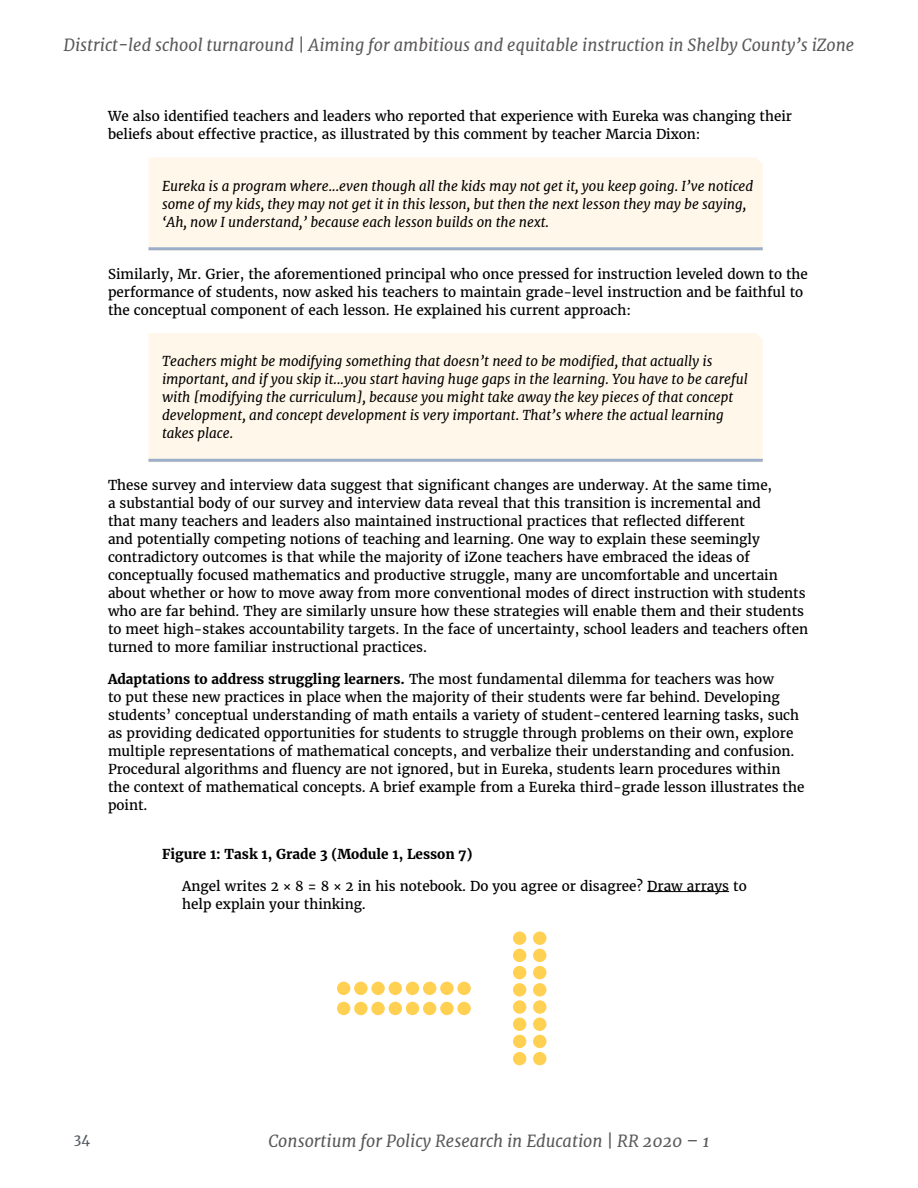
<style>
.page{position:relative;width:918px;height:1188px;background:#fff}
.page>*{position:absolute;margin:0;border:0;box-sizing:border-box;transform-origin:0 0}
.t1{font:italic 16.5px "Merriweather";color:#5b5858}
.t2{font:13.5px/18px "Merriweather";color:#000}
.t3{font:italic 13.5px/18px "Merriweather";color:#000}
.t4{font:700 13.5px "Merriweather";color:#000}
.t5{font:13.5px "Merriweather";color:#53585f}
.s1{font-weight:700}
</style>
<div class="page">
<div style="left:148px;top:158px;width:615px;height:93px;background:#fff8ea"></div>
<hr style="left:148px;top:247px;width:615px;height:3px;background:#9caec9">
<div style="left:148px;top:333px;width:615px;height:126px;background:#fff8ea"></div>
<hr style="left:148px;top:459px;width:615px;height:3px;background:#9caec9">
<hr style="left:647px;top:891px;width:82px;height:1px;background:#000">
<div style="left:337px;top:982px;width:13px;height:13px;background:#ffd051;border-radius:50%"></div>
<div style="left:337px;top:1002px;width:13px;height:13px;background:#ffd051;border-radius:50%"></div>
<div style="left:354px;top:982px;width:14px;height:13px;background:#ffd051;border-radius:50%"></div>
<div style="left:354px;top:1002px;width:14px;height:13px;background:#ffd051;border-radius:50%"></div>
<div style="left:371px;top:982px;width:14px;height:13px;background:#ffd051;border-radius:50%"></div>
<div style="left:371px;top:1002px;width:14px;height:13px;background:#ffd051;border-radius:50%"></div>
<div style="left:389px;top:982px;width:13px;height:13px;background:#ffd051;border-radius:50%"></div>
<div style="left:389px;top:1002px;width:13px;height:13px;background:#ffd051;border-radius:50%"></div>
<div style="left:406px;top:982px;width:13px;height:13px;background:#ffd051;border-radius:50%"></div>
<div style="left:406px;top:1002px;width:13px;height:13px;background:#ffd051;border-radius:50%"></div>
<div style="left:423px;top:982px;width:13px;height:13px;background:#ffd051;border-radius:50%"></div>
<div style="left:423px;top:1002px;width:13px;height:13px;background:#ffd051;border-radius:50%"></div>
<div style="left:440px;top:982px;width:14px;height:13px;background:#ffd051;border-radius:50%"></div>
<div style="left:440px;top:1002px;width:14px;height:13px;background:#ffd051;border-radius:50%"></div>
<div style="left:457px;top:982px;width:14px;height:13px;background:#ffd051;border-radius:50%"></div>
<div style="left:457px;top:1002px;width:14px;height:13px;background:#ffd051;border-radius:50%"></div>
<div style="left:513px;top:1052px;width:13px;height:13px;background:#ffd051;border-radius:50%"></div>
<div style="left:533px;top:1052px;width:13px;height:13px;background:#ffd051;border-radius:50%"></div>
<div style="left:513px;top:1035px;width:13px;height:13px;background:#ffd051;border-radius:50%"></div>
<div style="left:533px;top:1035px;width:13px;height:13px;background:#ffd051;border-radius:50%"></div>
<div style="left:513px;top:1018px;width:13px;height:13px;background:#ffd051;border-radius:50%"></div>
<div style="left:533px;top:1018px;width:13px;height:13px;background:#ffd051;border-radius:50%"></div>
<div style="left:513px;top:1000px;width:13px;height:14px;background:#ffd051;border-radius:50%"></div>
<div style="left:533px;top:1000px;width:13px;height:14px;background:#ffd051;border-radius:50%"></div>
<div style="left:513px;top:983px;width:13px;height:14px;background:#ffd051;border-radius:50%"></div>
<div style="left:533px;top:983px;width:13px;height:14px;background:#ffd051;border-radius:50%"></div>
<div style="left:513px;top:966px;width:13px;height:13px;background:#ffd051;border-radius:50%"></div>
<div style="left:533px;top:966px;width:13px;height:13px;background:#ffd051;border-radius:50%"></div>
<div style="left:513px;top:949px;width:13px;height:13px;background:#ffd051;border-radius:50%"></div>
<div style="left:533px;top:949px;width:13px;height:13px;background:#ffd051;border-radius:50%"></div>
<div style="left:513px;top:932px;width:13px;height:13px;background:#ffd051;border-radius:50%"></div>
<div style="left:533px;top:932px;width:13px;height:13px;background:#ffd051;border-radius:50%"></div>
<p class="t1" style="left:64px;top:34px;width:792px">District-led school turnaround | Aiming for ambitious and equitable instruction in Shelby County’s iZone</p>
<p class="t2" style="left:108px;top:107px;width:686px">We also identified teachers and leaders who reported that experience with Eureka was changing their beliefs about effective practice, as illustrated by this comment by teacher Marcia Dixon:</p>
<p class="t3" style="left:162px;top:177px;width:593px">Eureka is a program where...even though all the kids may not get it, you keep going. I’ve noticed some of my kids, they may not get it in this lesson, but then the next lesson they may be saying, ‘Ah, now I understand,’ because each lesson builds on the next.</p>
<p class="t2" style="left:108px;top:265px;width:701px">Similarly, Mr. Grier, the aforementioned principal who once pressed for instruction leveled down to the performance of students, now asked his teachers to maintain grade-level instruction and be faithful to the conceptual component of each lesson. He explained his current approach:</p>
<p class="t3" style="left:162px;top:352px;width:587px">Teachers might be modifying something that doesn’t need to be modified, that actually is important, and if you skip it...you start having huge gaps in the learning. You have to be careful with [modifying the curriculum], because you might take away the key pieces of that concept development, and concept development is very important. That’s where the actual learning takes place.</p>
<p class="t2" style="left:108px;top:476px;width:702px">These survey and interview data suggest that significant changes are underway. At the same time,<br>a substantial body of our survey and interview data reveal that this transition is incremental and<br>that many teachers and leaders also maintained instructional practices that reflected different<br>and potentially competing notions of teaching and learning. One way to explain these seemingly contradictory outcomes is that while the majority of iZone teachers have embraced the ideas of conceptually focused mathematics and productive struggle, many are uncomfortable and uncertain about whether or how to move away from more conventional modes of direct instruction with students who are far behind. They are similarly unsure how these strategies will enable them and their students to meet high-stakes accountability targets. In the face of uncertainty, school leaders and teachers often turned to more familiar instructional practices.</p>
<p class="t2" style="left:108px;top:670px;width:698px"><span class="s1">Adaptations to address struggling learners.</span> The most fundamental dilemma for teachers was how<br>to put these new practices in place when the majority of their students were far behind. Developing students’ conceptual understanding of math entails a variety of student-centered learning tasks, such as providing dedicated opportunities for students to struggle through problems on their own, explore multiple representations of mathematical concepts, and verbalize their understanding and confusion.<br>Procedural algorithms and fluency are not ignored, but in Eureka, students learn procedures within the context of mathematical concepts. A brief example from a Eureka third-grade lesson illustrates the point.</p>
<p class="t4" style="left:162px;top:845px;width:312px">Figure 1: Task 1, Grade 3 (Module 1, Lesson 7)</p>
<p class="t2" style="left:182px;top:877px;width:566px">Angel writes 2 × 8 = 8 × 2 in his notebook. Do you agree or disagree? Draw arrays to help explain your thinking.</p>
<p class="t5" style="left:74px;top:1130px;width:18px">34</p>
<p class="t1" style="left:268px;top:1130px;width:443px">Consortium for Policy Research in Education | RR 2020 – 1</p>
</div>
